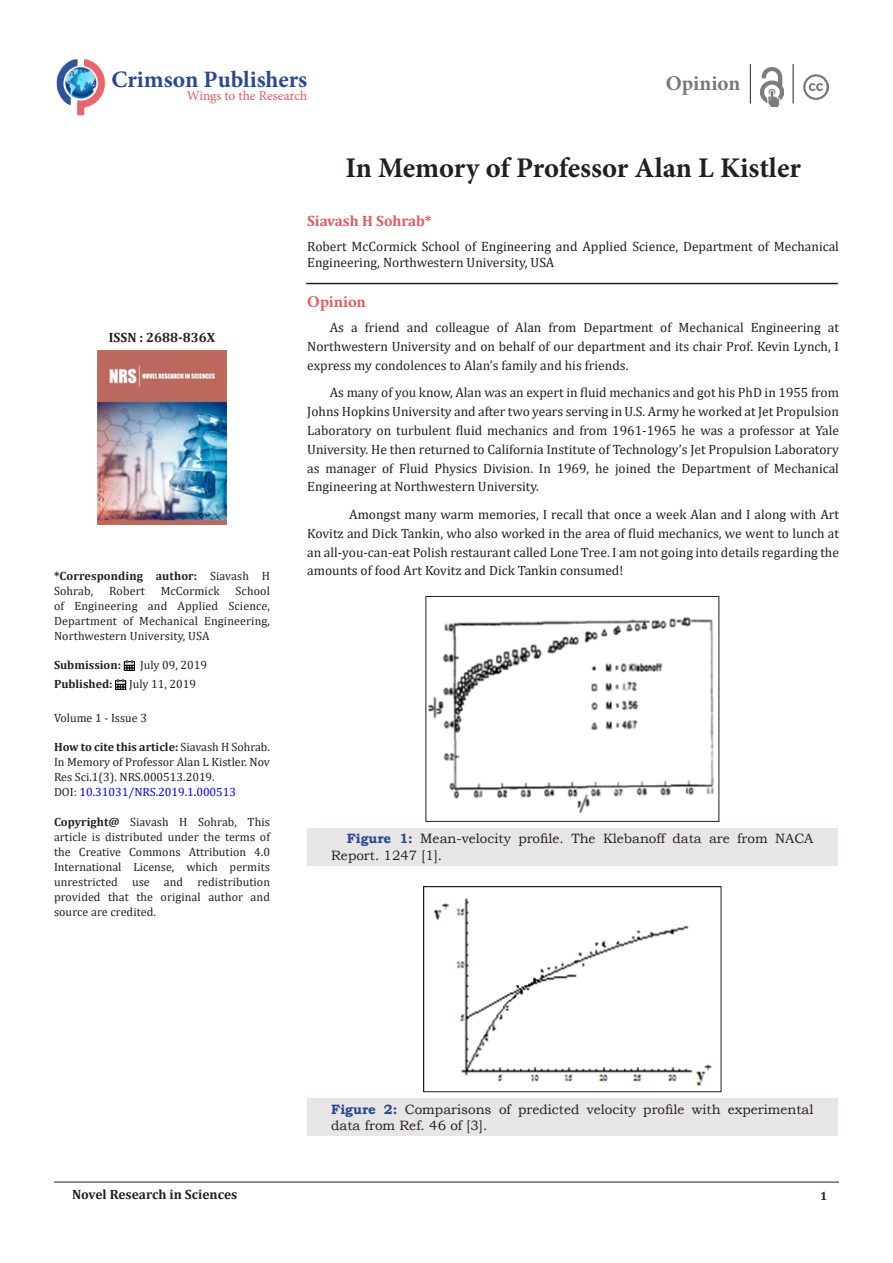
<style>
.page{position:relative;width:893px;height:1263px;background:#fff}
.page>*{position:absolute;margin:0;border:0;box-sizing:border-box;transform-origin:0 0}
.t1{font:700 28.5px "Minion Pro";letter-spacing:-.005em;color:#231f20}
.t2{font:700 23.55px "Minion Pro";color:#2a4791}
.t3{font:700 21px "Minion Pro";color:#76787b}
.t4{font:700 16.5px "Minion Pro";color:#e65960}
.t5{font:700 15px "Cambria";color:#e65960}
.t6{font:13.5px/18.8px "Cambria";color:#231f20;text-align:justify}
.t7{font:13.5px/16.2px "Bookman Old Style";color:#231f20}
.t8{font:700 13.5px "Cambria";color:#231f20}
.t9{font:13.5px "Minion Pro";color:#e65960}
.t10{font:12px/15px "Cambria";letter-spacing:.005em;color:#231f20;text-align:justify}
.t11{font:700 12px/15px "Cambria";color:#231f20}
.t12{font:12px "Cambria";color:#00f}
.s1{font-weight:400}
.s2{font-weight:700}
.s3{color:#231f20}
.s4{font-weight:700;color:#2a4791}
</style>
<div class="page">
<hr style="left:54px;top:1182px;width:785px;height:1px;background:#231f20">
<div style="left:307px;top:827px;width:530px;height:38px;background:#e7e5e5"></div>
<img style="left:428px;top:617px;width:286px;height:197px">
<div style="left:307px;top:1098px;width:530px;height:38px;background:#e7e5e5"></div>
<img style="left:433px;top:898px;width:279px;height:188px">
<div style="left:423px;top:886px;width:298px;height:206px;border:1px solid #231f20"></div>
<img style="left:56px;top:59px;width:50px;height:57px">
<hr style="left:750px;top:64px;width:1px;height:40px;background:#231f20">
<img style="left:760px;top:67px;width:23px;height:40px">
<hr style="left:793px;top:64px;width:1px;height:40px;background:#231f20">
<img style="left:803px;top:74px;width:26px;height:26px">
<svg style="left:124px;top:660px;width:11px;height:10px"></svg>
<svg style="left:115px;top:679px;width:11px;height:11px"></svg>
<img style="left:97px;top:351px;width:130px;height:173px">
<hr style="left:306px;top:283px;width:532px;height:1px;background:#231f20">
<p class="t2" style="left:111px;top:63px;width:197px">Crimson Publishers</p>
<p class="t9" style="left:187px;top:87px;width:122px">Wings to the Research</p>
<p class="t3" style="left:666px;top:69px;width:76px">Opinion</p>
<p class="t8" style="left:109px;top:328px;width:108px">ISSN : 2688-836X</p>
<p class="t11" style="left:54px;top:568px;width:217px">*Corresponding author: <span class="s1">Siavash H<br>Sohrab,</span></p>
<p class="t10" style="left:54px;top:584px;width:218px;text-indent:182px">School of Engineering and Applied Science, Department of Mechanical Engineering, Northwestern University, USA</p>
<p class="t11" style="left:54px;top:657px;width:69px">Submission:</p>
<p class="t10" style="left:140px;top:657px;width:69px">July 09, 2019</p>
<p class="t11" style="left:54px;top:676px;width:60px">Published:</p>
<p class="t10" style="left:129px;top:677px;width:69px">July 11, 2019</p>
<p class="t10" style="left:54px;top:710px;width:95px">Volume 1 - Issue 3</p>
<p class="t10" style="left:54px;top:739px;width:217px"><span class="s2">How to cite this article:</span> Siavash H Sohrab.<br>In Memory of Professor Alan L Kistler. Nov Res Sci.1(3). NRS.000513.2019.</p>
<p class="t12" style="left:54px;top:784px;width:184px"><span class="s3">DOI:</span> 10.31031/NRS.2019.1.000513</p>
<p class="t10" style="left:54px;top:814px;width:218px"><span class="s2">Copyright@</span> Siavash H Sohrab, This article is distributed under the terms of the Creative Commons Attribution 4.0<br>International License, which permits unrestricted use and redistribution provided that the original author and source are credited.</p>
<p class="t10" style="left:109px;top:584px;width:37px">Robert</p>
<p class="t10" style="left:161px;top:584px;width:61px">McCormick</p>
<p class="t1" style="left:345px;top:148px;width:457px">In Memory of Professor Alan L Kistler</p>
<p class="t5" style="left:307px;top:210px;width:126px">Siavash H Sohrab*</p>
<p class="t6" style="left:307px;top:238px;width:533px;line-height:16.2px">Robert McCormick School of Engineering and Applied Science, Department of Mechanical<br>Engineering, Northwestern University, USA</p>
<p class="t4" style="left:307px;top:291px;width:60px">Opinion</p>
<p class="t6" style="left:307px;top:318px;width:533px;text-indent:22px">As a friend and colleague of Alan from Department of Mechanical Engineering at Northwestern University and on behalf of our department and its chair Prof. Kevin Lynch, I express my condolences to Alan’s family and his friends.</p>
<p class="t6" style="left:307px;top:383px;width:533px;text-indent:22px">As many of you know, Alan was an expert in fluid mechanics and got his PhD in 1955 from Johns Hopkins University and after two years serving in U.S. Army he worked at Jet Propulsion Laboratory on turbulent fluid mechanics and from 1961-1965 he was a professor at Yale University. He then returned to California Institute of Technology’s Jet Propulsion Laboratory as manager of Fluid Physics Division. In 1969, he joined the Department of Mechanical Engineering at Northwestern University.</p>
<p class="t6" style="left:307px;top:505px;width:533px;text-indent:42px">Amongst many warm memories, I recall that once a week Alan and I along with Art Kovitz and Dick Tankin, who also worked in the area of fluid mechanics, we went to lunch at an all-you-can-eat Polish restaurant called Lone Tree. I am not going into details regarding the amounts of food Art Kovitz and Dick Tankin consumed!</p>
<p class="t7" style="left:331px;top:831px;width:484px;text-indent:15px"><span class="s4">Figure 1:</span> Mean-velocity profile. The Klebanoff data are from NACA<br>Report. 1247 [1].</p>
<p class="t7" style="left:331px;top:1101px;width:484px"><span class="s4">Figure 2:</span> Comparisons of predicted velocity profile with experimental data from Ref. 46 of [3].</p>
<p class="t8" style="left:72px;top:1185px;width:167px">Novel Research in Sciences</p>
<p class="t11" style="left:820px;top:1188px;width:9px">1</p>
</div>
